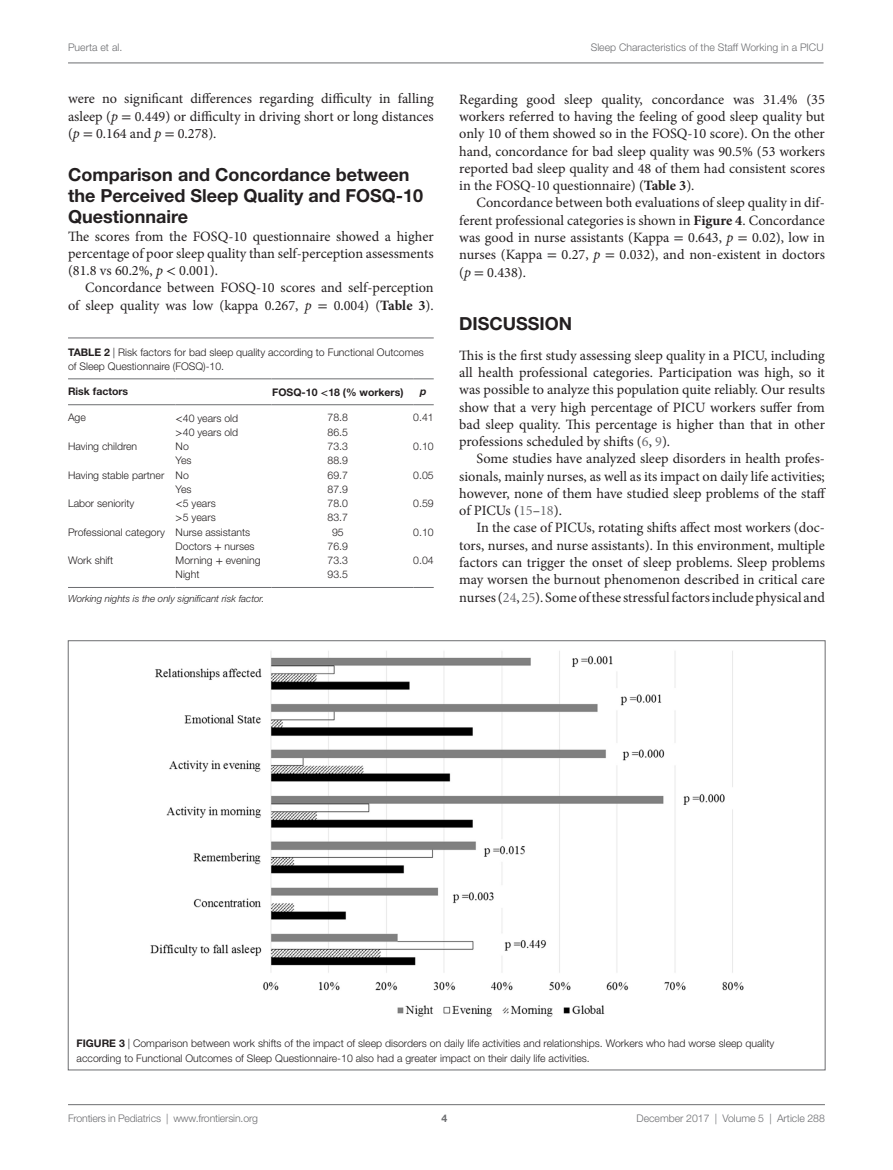
<style>
.page{position:relative;width:893px;height:1170px;background:#fff}
.page>*{position:absolute;margin:0;border:0;box-sizing:border-box;transform-origin:0 0}
.t1{font:700 18px/21px "Helvetica Neue LT Std";color:#231f20}
.t2{font:14.25px/17.2px "Minion Pro";color:#231f20;text-align:justify}
.t3{font:300 10.5px/14.2px "Helvetica Neue LT Std";color:#231f20}
.t4{font:300 10.5px "Helvetica Neue LT Std";color:#6c6d70}
.t5{font:700 10.5px "Helvetica Neue LT Std";color:#231f20}
.t6{font:italic 700 10.5px "Helvetica Neue LT Std";color:#231f20}
.t7{font:700 10.5px "Helvetica Neue LT Std";color:#6c6d70}
.t8{font:italic 300 9.75px "Helvetica Neue LT Std";color:#231f20}
.s1{font-style:italic}
.s2{font-family:"STIX General"}
.s3{font-weight:700}
.s4{font-family:"STIX General";font-weight:400}
.s5{color:#6c6d70}
</style>
<div class="page">
<img style="left:150px;top:651px;width:594px;height:366px">
<hr style="left:68px;top:337px;width:366px;height:1px;background:#6c6d70">
<hr style="left:176px;top:404px;width:95px;height:1px;background:#6c6d70">
<hr style="left:68px;top:378px;width:108px;height:1px;background:#6c6d70">
<hr style="left:176px;top:378px;width:95px;height:1px;background:#6c6d70">
<hr style="left:68px;top:404px;width:108px;height:1px;background:#6c6d70">
<hr style="left:271px;top:378px;width:142px;height:1px;background:#6c6d70">
<hr style="left:271px;top:404px;width:142px;height:1px;background:#6c6d70">
<svg style="left:413px;top:378px;width:21px;height:1px"></svg>
<svg style="left:413px;top:404px;width:21px;height:1px"></svg>
<hr style="left:176px;top:587px;width:95px;height:1px;background:#6c6d70">
<hr style="left:271px;top:587px;width:142px;height:1px;background:#6c6d70">
<hr style="left:68px;top:587px;width:108px;height:1px;background:#6c6d70">
<svg style="left:413px;top:587px;width:21px;height:1px"></svg>
<hr style="left:68px;top:63px;width:756px;height:1px;background:#6c6d70">
<hr style="left:68px;top:1104px;width:757px;height:1px;background:#6c6d70">
<p class="t4" style="left:68px;top:41px;width:56px">Puerta et al.</p>
<p class="t4" style="left:591px;top:41px;width:234px">Sleep Characteristics of the Staff Working in a PICU</p>
<p class="t2" style="left:68px;top:90px;width:367px">were no significant differences regarding difficulty in falling asleep (<span class="s1">p</span> <span class="s2">=</span> 0.449) or difficulty in driving short or long distances (<span class="s1">p</span> <span class="s2">=</span> 0.164 and <span class="s1">p</span> <span class="s2">=</span> 0.278).</p>
<p class="t1" style="left:68px;top:164px;width:357px">Comparison and Concordance between the Perceived Sleep Quality and FOSQ-10<br>Questionnaire</p>
<p class="t2" style="left:68px;top:227px;width:367px">The scores from the FOSQ-10 questionnaire showed a higher percentage of poor sleep quality than self-perception assessments (81.8 vs 60.2%, <span class="s1">p</span> <span class="s2">&lt;</span> 0.001).</p>
<p class="t2" style="left:68px;top:279px;width:367px;text-align:right">Concordance between FOSQ-10 scores and self-perception<br>of sleep quality was low (kappa 0.267, <span class="s1">p</span> <span class="s2">=</span> 0.004) (<span class="s3">Table 3</span>).</p>
<p class="t3" style="left:68px;top:345px;width:357px"><span class="s3">Table 2</span> | Risk factors for bad sleep quality according to Functional Outcomes of Sleep Questionnaire (FOSQ)-10.</p>
<p class="t5" style="left:68px;top:385px;width:62px">Risk factors</p>
<p class="t5" style="left:272px;top:385px;width:133px">FOSQ-10 <span class="s2">&lt;</span>18 (% workers)</p>
<p class="t6" style="left:420px;top:385px;width:8px">p</p>
<p class="t3" style="left:68px;top:410px;width:19px">Age</p>
<p class="t3" style="left:176px;top:410px;width:64px"><span class="s4">&lt;</span>40 years old</p>
<p class="t3" style="left:328px;top:410px;width:22px">78.8</p>
<p class="t3" style="left:413px;top:410px;width:22px">0.41</p>
<p class="t3" style="left:176px;top:425px;width:64px"><span class="s4">&gt;</span>40 years old</p>
<p class="t3" style="left:328px;top:425px;width:22px">86.5</p>
<p class="t3" style="left:68px;top:439px;width:71px">Having children</p>
<p class="t3" style="left:176px;top:439px;width:15px">No</p>
<p class="t3" style="left:328px;top:439px;width:22px">73.3</p>
<p class="t3" style="left:413px;top:439px;width:22px">0.10</p>
<p class="t3" style="left:176px;top:453px;width:17px">Yes</p>
<p class="t3" style="left:328px;top:453px;width:22px">88.9</p>
<p class="t3" style="left:68px;top:467px;width:122px">Having stable partner No</p>
<p class="t3" style="left:328px;top:467px;width:22px">69.7</p>
<p class="t3" style="left:413px;top:467px;width:22px">0.05</p>
<p class="t3" style="left:176px;top:482px;width:17px">Yes</p>
<p class="t3" style="left:328px;top:482px;width:22px">87.9</p>
<p class="t3" style="left:68px;top:496px;width:68px">Labor seniority</p>
<p class="t3" style="left:176px;top:496px;width:42px"><span class="s4">&lt;</span>5 years</p>
<p class="t3" style="left:328px;top:496px;width:22px">78.0</p>
<p class="t3" style="left:413px;top:496px;width:22px">0.59</p>
<p class="t3" style="left:176px;top:510px;width:42px"><span class="s4">&gt;</span>5 years</p>
<p class="t3" style="left:328px;top:510px;width:22px">83.7</p>
<p class="t3" style="left:68px;top:524px;width:184px">Professional category Nurse assistants</p>
<p class="t3" style="left:332px;top:524px;width:13px">95</p>
<p class="t3" style="left:413px;top:524px;width:22px">0.10</p>
<p class="t3" style="left:176px;top:539px;width:80px">Doctors <span class="s4">+</span> nurses</p>
<p class="t3" style="left:328px;top:539px;width:22px">76.9</p>
<p class="t3" style="left:68px;top:553px;width:47px">Work shift</p>
<p class="t3" style="left:176px;top:553px;width:86px">Morning <span class="s4">+</span> evening</p>
<p class="t3" style="left:328px;top:553px;width:22px">73.3</p>
<p class="t3" style="left:413px;top:553px;width:22px">0.04</p>
<p class="t3" style="left:176px;top:567px;width:25px">Night</p>
<p class="t3" style="left:328px;top:567px;width:22px">93.5</p>
<p class="t8" style="left:68px;top:592px;width:198px">Working nights is the only significant risk factor.</p>
<p class="t2" style="left:459px;top:91px;width:367px">Regarding good sleep quality, concordance was 31.4% (35 workers referred to having the feeling of good sleep quality but only 10 of them showed so in the FOSQ-10 score). On the other hand, concordance for bad sleep quality was 90.5% (53 workers reported bad sleep quality and 48 of them had consistent scores in the FOSQ-10 questionnaire) (<span class="s3">Table 3</span>).</p>
<p class="t2" style="left:459px;top:194px;width:367px;text-indent:17px">Concordance between both evaluations of sleep quality in dif&shy;ferent professional categories is shown in <span class="s3">Figure 4</span>. Concordance was good in nurse assistants (Kappa <span class="s2">=</span> 0.643, <span class="s1">p</span> <span class="s2">=</span> 0.02), low in nurses (Kappa <span class="s2">=</span> 0.27, <span class="s1">p</span> <span class="s2">=</span> 0.032), and non-existent in doctors (<span class="s1">p</span> <span class="s2">=</span> 0.438).</p>
<p class="t1" style="left:459px;top:312px;width:112px">DISCUSSION</p>
<p class="t2" style="left:459px;top:346px;width:367px">This is the first study assessing sleep quality in a PICU, including all health professional categories. Participation was high, so it was possible to analyze this population quite reliably. Our results show that a very high percentage of PICU workers suffer from bad sleep quality. This percentage is higher than that in other professions scheduled by shifts (<span class="s5">6</span>, <span class="s5">9</span>).</p>
<p class="t2" style="left:459px;top:450px;width:369px;text-indent:17px">Some studies have analyzed sleep disorders in health profes&shy;sionals, mainly nurses, as well as its impact on daily life activities; however, none of them have studied sleep problems of the staff of PICUs (<span class="s5">15</span>–<span class="s5">18</span>).</p>
<p class="t2" style="left:459px;top:519px;width:367px;text-indent:17px">In the case of PICUs, rotating shifts affect most workers (doc&shy;tors, nurses, and nurse assistants). In this environment, multiple factors can trigger the onset of sleep problems. Sleep problems may worsen the burnout phenomenon described in critical care nurses (<span class="s5">24</span>, <span class="s5">25</span>). Some of these stressful factors include physical and</p>
<p class="t3" style="left:77px;top:1036px;width:699px"><span class="s3">Figure 3</span> | Comparison between work shifts of the impact of sleep disorders on daily life activities and relationships. Workers who had worse sleep quality according to Functional Outcomes of Sleep Questionnaire-10 also had a greater impact on their daily life activities.</p>
<p class="t4" style="left:68px;top:1111px;width:191px">Frontiers in Pediatrics | www.frontiersin.org</p>
<p class="t4" style="left:636px;top:1111px;width:190px">December 2017 | Volume 5 | Article 288</p>
<p class="t7" style="left:441px;top:1111px;width:7px">4</p>
</div>
